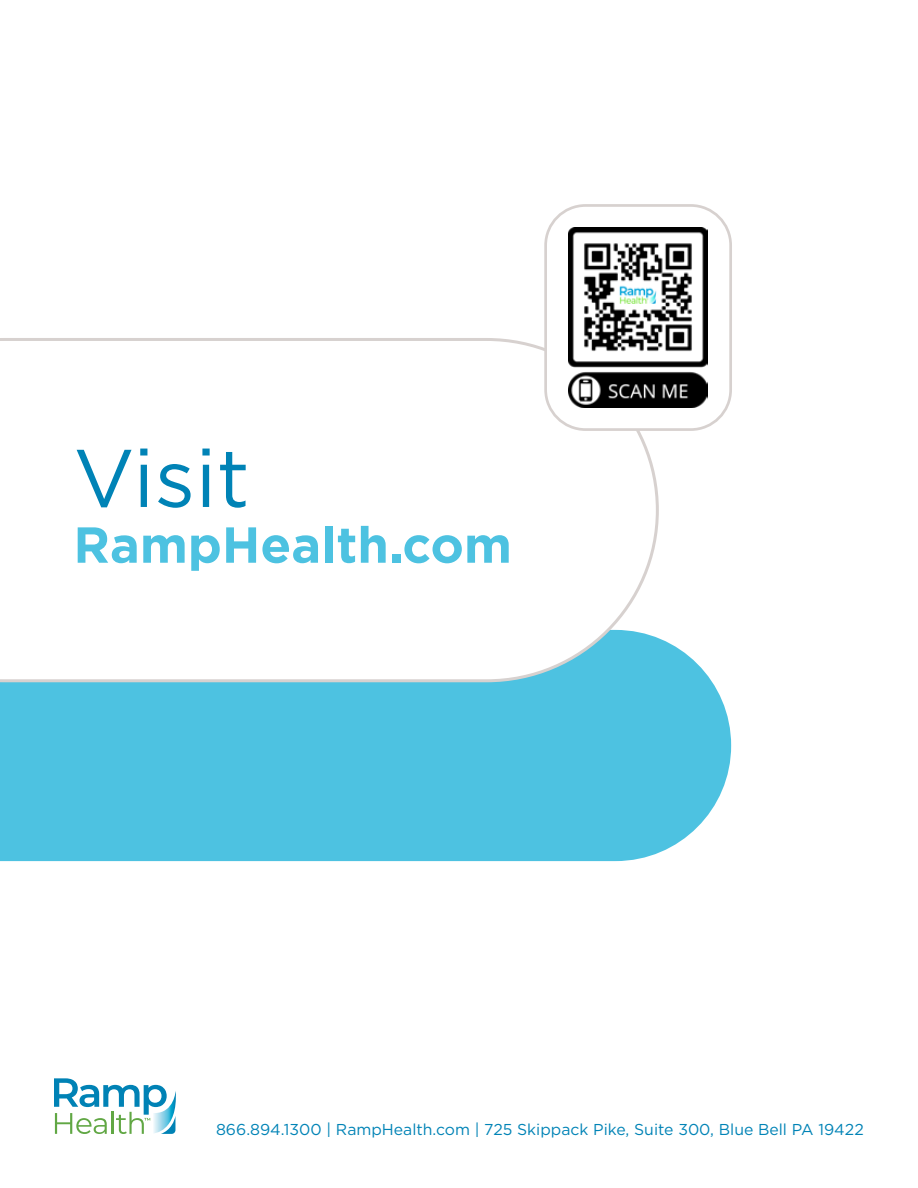
<style>
.page{position:relative;width:918px;height:1188px;background:#fff}
.page>*{position:absolute;margin:0;border:0;box-sizing:border-box;transform-origin:0 0}
.t1{font:81.75px "Gotham";color:#0083b6}
.t2{font:700 50.55px "Gotham";color:#4dc2e1}
.t3{font:15.75px "Gotham";color:#0083b6}
</style>
<div class="page">
<div style="left:0;top:638px;width:731px;height:223px;background:#4dc2e1"></div>
<svg style="left:0;top:338px;width:659px;height:344px"></svg>
<div style="left:546px;top:205px;width:185px;height:225px;background:#fff;border-radius:40px"></div>
<div style="left:544px;top:204px;width:188px;height:227px;border:3px solid #d7d1cf;border-radius:40px"></div>
<img style="left:175px;top:1091px;width:1px;height:41px">
<svg style="left:54px;top:1078px;width:121px;height:56px"></svg>
<img style="left:569px;top:227px;width:139px;height:181px">
<h1 class="t1" style="left:73px;top:426px;width:178px">Visit</h1>
<h2 class="t2" style="left:73px;top:511px;width:440px">RampHealth.com</h2>
<p class="t3" style="left:216px;top:1119px;width:649px">866.894.1300 | RampHealth.com | 725 Skippack Pike, Suite 300, Blue Bell PA 19422</p>
</div>
